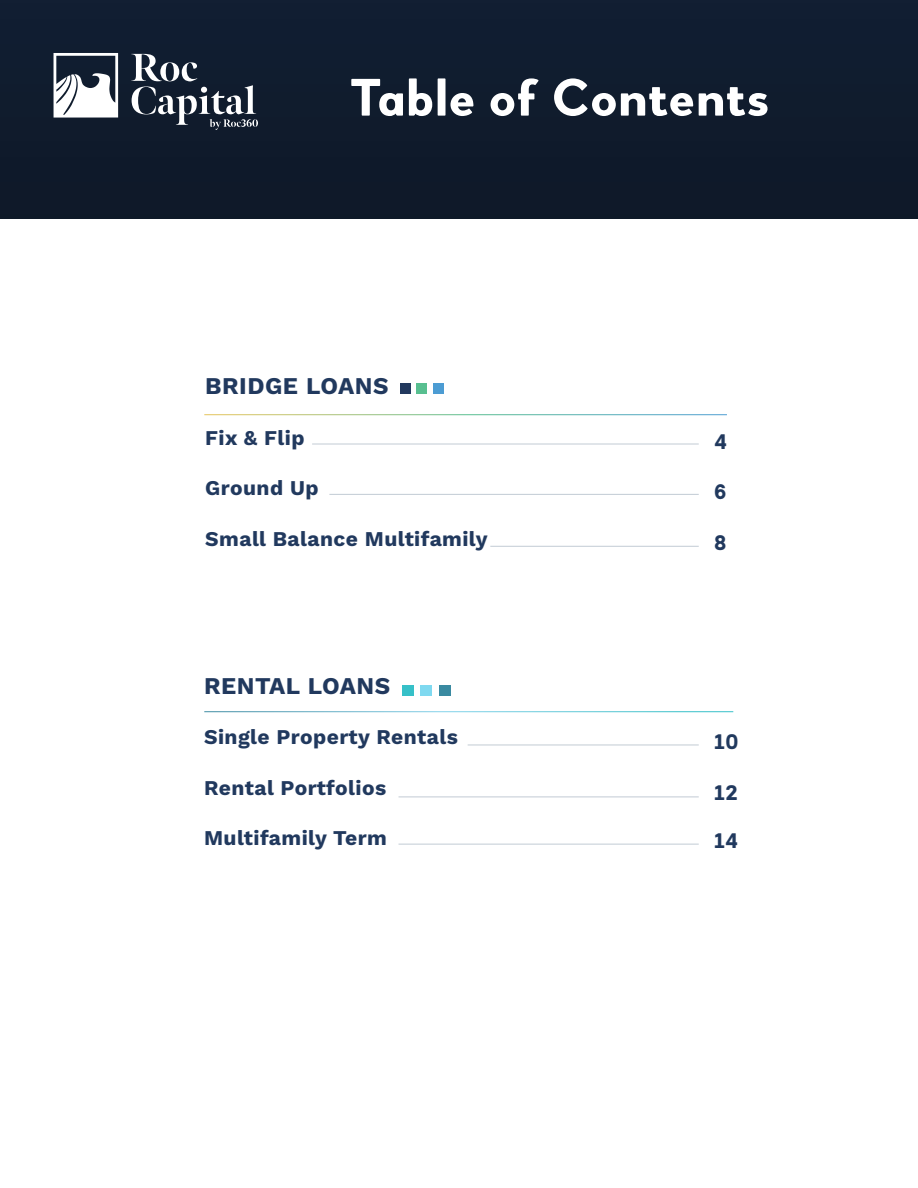
<style>
.page{position:relative;width:918px;height:1188px;background:#fff}
.page>*{position:absolute;margin:0;border:0;box-sizing:border-box;transform-origin:0 0}
.t1{font:700 52.5px "Woodford Bourne";letter-spacing:.02em;color:#fff}
.t2{font:700 24px "Work Sans";letter-spacing:.02em;color:#21395e}
.t3{font:700 21px "Work Sans";letter-spacing:.02em;color:#21395e}
.t4{font:700 21px "Woodford Bourne";color:#21395e}
</style>
<div class="page">
<div style="left:0;top:0;width:918px;height:218px;background:#101c2d"></div>
<div style="left:400px;top:384px;width:11px;height:10px;background:#22395e"></div>
<div style="left:417px;top:384px;width:10px;height:10px;background:#58bf90"></div>
<div style="left:433px;top:384px;width:11px;height:10px;background:#4c9cd3"></div>
<svg style="left:54px;top:53px;width:64px;height:65px"></svg>
<svg style="left:131px;top:54px;width:127px;height:76px"></svg>
<hr style="left:312px;top:444px;width:387px;height:1px;background:#c2cbd4">
<hr style="left:468px;top:745px;width:231px;height:1px;background:#c2cbd4">
<hr style="left:329px;top:494px;width:370px;height:1px;background:#c2cbd4">
<hr style="left:399px;top:797px;width:300px;height:1px;background:#c2cbd4">
<hr style="left:490px;top:546px;width:209px;height:1px;background:#c2cbd4">
<hr style="left:399px;top:844px;width:300px;height:1px;background:#c2cbd4">
<div style="left:402px;top:685px;width:12px;height:10px;background:#36c0c8"></div>
<div style="left:421px;top:685px;width:11px;height:10px;background:#7fd9f0"></div>
<div style="left:439px;top:685px;width:11px;height:10px;background:#3a8aa1"></div>
<p class="t1" style="left:350px;top:66px;width:421px">Table of Contents</p>
<p class="t2" style="left:205px;top:368px;width:185px">BRIDGE LOANS</p>
<p class="t3" style="left:205px;top:422px;width:101px">Fix &amp; Flip</p>
<p class="t3" style="left:205px;top:472px;width:115px">Ground Up</p>
<p class="t3" style="left:205px;top:522px;width:284px">Small Balance Multifamily</p>
<p class="t2" style="left:204px;top:668px;width:188px">RENTAL LOANS</p>
<p class="t3" style="left:204px;top:721px;width:255px">Single Property Rentals</p>
<p class="t3" style="left:204px;top:772px;width:184px">Rental Portfolios</p>
<p class="t3" style="left:204px;top:822px;width:184px">Multifamily Term</p>
<p class="t4" style="left:714px;top:430px;width:15px">4</p>
<p class="t4" style="left:714px;top:479px;width:14px">6</p>
<p class="t4" style="left:714px;top:530px;width:14px">8</p>
<p class="t4" style="left:714px;top:729px;width:26px">10</p>
<p class="t4" style="left:714px;top:780px;width:25px">12</p>
<p class="t4" style="left:714px;top:828px;width:26px">14</p>
</div>
